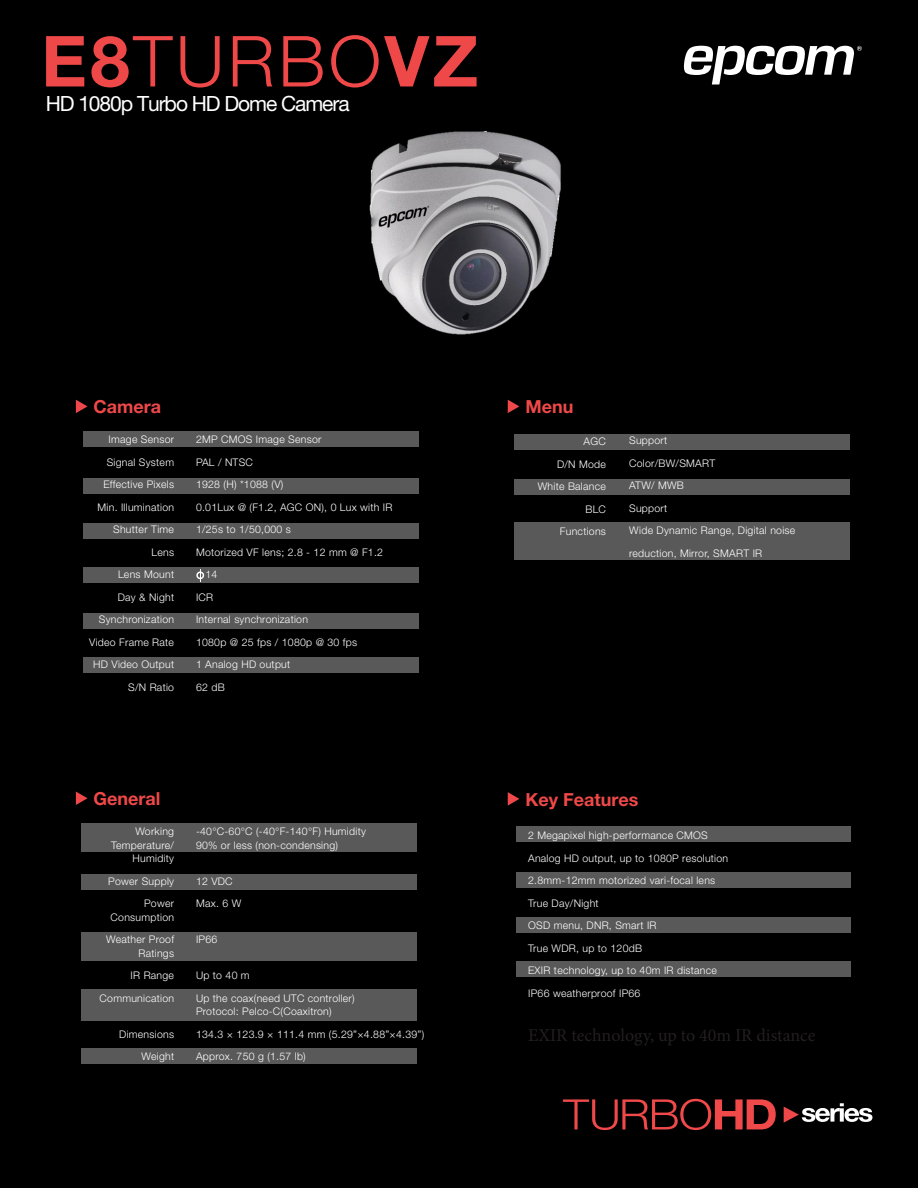
<style>
.page{position:relative;width:918px;height:1188px;background:#000}
.page>*{position:absolute;margin:0;border:0;box-sizing:border-box;transform-origin:0 0}
.t1{font:300 70.5px "Helvetica Neue LT Pro";letter-spacing:.05em;color:#ef4848}
.t2{font:21px "Helvetica Neue LT Pro";letter-spacing:-.05em;color:#fff}
.t3{font:18px "Minion Pro";color:#231f20}
.t4{font:700 18px "Helvetica Neue LT Pro";color:#ef4848}
.t5{font:300 10.5px/13.5px "Helvetica Neue LT Pro";letter-spacing:.025em;color:#fff;text-align:right}
.s1{font-weight:700}
</style>
<div class="page">
<div style="left:83px;top:567px;width:335px;height:16px;background:#595959"></div>
<div style="left:83px;top:613px;width:335px;height:16px;background:#595959"></div>
<div style="left:83px;top:658px;width:335px;height:15px;background:#595959"></div>
<div style="left:83px;top:432px;width:335px;height:15px;background:#595959"></div>
<div style="left:83px;top:478px;width:335px;height:16px;background:#595959"></div>
<div style="left:515px;top:434px;width:335px;height:15px;background:#595959"></div>
<div style="left:515px;top:479px;width:335px;height:16px;background:#595959"></div>
<div style="left:515px;top:522px;width:335px;height:38px;background:#595959"></div>
<div style="left:516px;top:827px;width:334px;height:15px;background:#595959"></div>
<div style="left:516px;top:873px;width:334px;height:15px;background:#595959"></div>
<div style="left:516px;top:917px;width:334px;height:16px;background:#595959"></div>
<div style="left:516px;top:961px;width:334px;height:16px;background:#595959"></div>
<div style="left:82px;top:932px;width:335px;height:29px;background:#595959"></div>
<div style="left:82px;top:823px;width:335px;height:29px;background:#595959"></div>
<div style="left:82px;top:874px;width:335px;height:16px;background:#595959"></div>
<div style="left:82px;top:989px;width:335px;height:31px;background:#595959"></div>
<div style="left:82px;top:1049px;width:335px;height:15px;background:#595959"></div>
<svg style="left:684px;top:46px;width:178px;height:38px"></svg>
<svg style="left:563px;top:1099px;width:213px;height:31px;background:#511818"></svg>
<svg style="left:784px;top:1103px;width:88px;height:20px"></svg>
<svg style="left:76px;top:400px;width:12px;height:13px"></svg>
<svg style="left:76px;top:792px;width:12px;height:13px"></svg>
<svg style="left:508px;top:400px;width:11px;height:13px"></svg>
<svg style="left:508px;top:792px;width:11px;height:14px"></svg>
<div style="left:83px;top:523px;width:335px;height:16px;background:#595959"></div>
<div style="left:196px;top:571px;width:8px;height:8px;border:2px solid #fff;border-radius:50%"></div>
<svg style="left:200px;top:569px;width:1px;height:12px"></svg>
<p class="t1" style="left:41px;top:18px;width:438px"><span class="s1">E8</span>TURBO<span class="s1">VZ</span></p>
<p class="t2" style="left:46px;top:91px;width:305px">HD 1080p Turbo HD Dome Camera</p>
<p class="t4" style="left:94px;top:396px;width:69px">Camera</p>
<p class="t5" style="left:109px;top:433px;width:67px">Image Sensor</p>
<p class="t5" style="left:107px;top:455px;width:69px">Signal System</p>
<p class="t5" style="left:103px;top:478px;width:72px">Effective Pixels</p>
<p class="t5" style="left:98px;top:500px;width:78px">Min. Illumination</p>
<p class="t5" style="left:113px;top:523px;width:62px">Shutter Time</p>
<p class="t5" style="left:152px;top:545px;width:24px">Lens</p>
<p class="t5" style="left:118px;top:568px;width:58px">Lens Mount</p>
<p class="t5" style="left:118px;top:590px;width:58px">Day &amp; Night</p>
<p class="t5" style="left:99px;top:613px;width:77px">Synchronization</p>
<p class="t5" style="left:89px;top:635px;width:86px">Video Frame Rate</p>
<p class="t5" style="left:93px;top:658px;width:82px">HD Video Output</p>
<p class="t5" style="left:128px;top:680px;width:47px">S/N Ratio</p>
<p class="t5" style="left:196px;top:433px;width:127px">2MP CMOS Image Sensor</p>
<p class="t5" style="left:196px;top:455px;width:59px">PAL / NTSC</p>
<p class="t5" style="left:196px;top:478px;width:89px">1928 (H) *1088 (V)</p>
<p class="t5" style="left:196px;top:500px;width:198px">0.01Lux @ (F1.2, AGC ON), 0 Lux with IR</p>
<p class="t5" style="left:196px;top:523px;width:96px">1/25s to 1/50,000 s</p>
<p class="t5" style="left:196px;top:545px;width:189px">Motorized VF lens; 2.8 - 12 mm @ F1.2</p>
<p class="t5" style="left:206px;top:568px;width:13px">14</p>
<p class="t5" style="left:196px;top:590px;width:19px">ICR</p>
<p class="t5" style="left:196px;top:613px;width:114px">Internal synchronization</p>
<p class="t5" style="left:196px;top:635px;width:163px">1080p @ 25 fps / 1080p @ 30 fps</p>
<p class="t5" style="left:196px;top:658px;width:96px">1 Analog HD output</p>
<p class="t5" style="left:196px;top:680px;width:30px">62 dB</p>
<p class="t4" style="left:94px;top:787px;width:68px">General</p>
<p class="t5" style="left:111px;top:824px;width:64px">Working<br>Temperature/<br>Humidity</p>
<p class="t5" style="left:108px;top:874px;width:67px">Power Supply</p>
<p class="t5" style="left:111px;top:896px;width:65px">Power<br>Consumption</p>
<p class="t5" style="left:106px;top:932px;width:69px">Weather Proof<br>Ratings</p>
<p class="t5" style="left:131px;top:968px;width:45px">IR Range</p>
<p class="t5" style="left:100px;top:991px;width:76px">Communication</p>
<p class="t5" style="left:119px;top:1027px;width:56px">Dimensions</p>
<p class="t5" style="left:141px;top:1049px;width:34px">Weight</p>
<p class="t5" style="left:196px;top:824px;width:171px">-40°C-60°C (-40°F-140°F) Humidity</p>
<p class="t5" style="left:196px;top:838px;width:144px">90% or less (non-condensing)</p>
<p class="t5" style="left:196px;top:874px;width:38px">12 VDC</p>
<p class="t5" style="left:196px;top:896px;width:47px">Max. 6 W</p>
<p class="t5" style="left:196px;top:932px;width:23px">IP66</p>
<p class="t5" style="left:196px;top:968px;width:55px">Up to 40 m</p>
<p class="t5" style="left:196px;top:991px;width:160px">Up the coax(need UTC controller)</p>
<p class="t5" style="left:196px;top:1004px;width:137px">Protocol: Pelco-C(Coaxitron)</p>
<p class="t5" style="left:196px;top:1027px;width:230px">134.3 × 123.9 × 111.4 mm (5.29”×4.88”×4.39”)</p>
<p class="t5" style="left:196px;top:1049px;width:111px">Approx. 750 g (1.57 lb)</p>
<p class="t4" style="left:525px;top:396px;width:50px">Menu</p>
<p class="t5" style="left:584px;top:434px;width:24px">AGC</p>
<p class="t5" style="left:557px;top:457px;width:50px">D/N Mode</p>
<p class="t5" style="left:538px;top:479px;width:70px">White Balance</p>
<p class="t5" style="left:585px;top:502px;width:22px">BLC</p>
<p class="t5" style="left:560px;top:524px;width:48px">Functions</p>
<p class="t5" style="left:629px;top:434px;width:40px">Support</p>
<p class="t5" style="left:629px;top:456px;width:88px">Color/BW/SMART</p>
<p class="t5" style="left:629px;top:479px;width:56px">ATW/ MWB</p>
<p class="t5" style="left:629px;top:501px;width:40px">Support</p>
<p class="t5" style="left:629px;top:519px;width:168px;line-height:22.5px;text-align:left">Wide Dynamic Range, Digital noise reduction, Mirror, SMART IR</p>
<p class="t4" style="left:525px;top:788px;width:115px">Key Features</p>
<p class="t5" style="left:528px;top:828px;width:181px">2 Megapixel high-performance CMOS</p>
<p class="t5" style="left:528px;top:851px;width:202px">Analog HD output, up to 1080P resolution</p>
<p class="t5" style="left:528px;top:873px;width:189px">2.8mm-12mm motorized vari-focal lens</p>
<p class="t5" style="left:528px;top:896px;width:72px">True Day/Night</p>
<p class="t5" style="left:528px;top:918px;width:130px">OSD menu, DNR, Smart IR</p>
<p class="t5" style="left:528px;top:941px;width:115px">True WDR, up to 120dB</p>
<p class="t5" style="left:528px;top:963px;width:190px">EXIR technology, up to 40m IR distance</p>
<p class="t5" style="left:528px;top:986px;width:114px">IP66 weatherproof IP66</p>
<p class="t3" style="left:528px;top:1023px;width:289px">EXIR technology, up to 40m IR distance</p>
</div>
